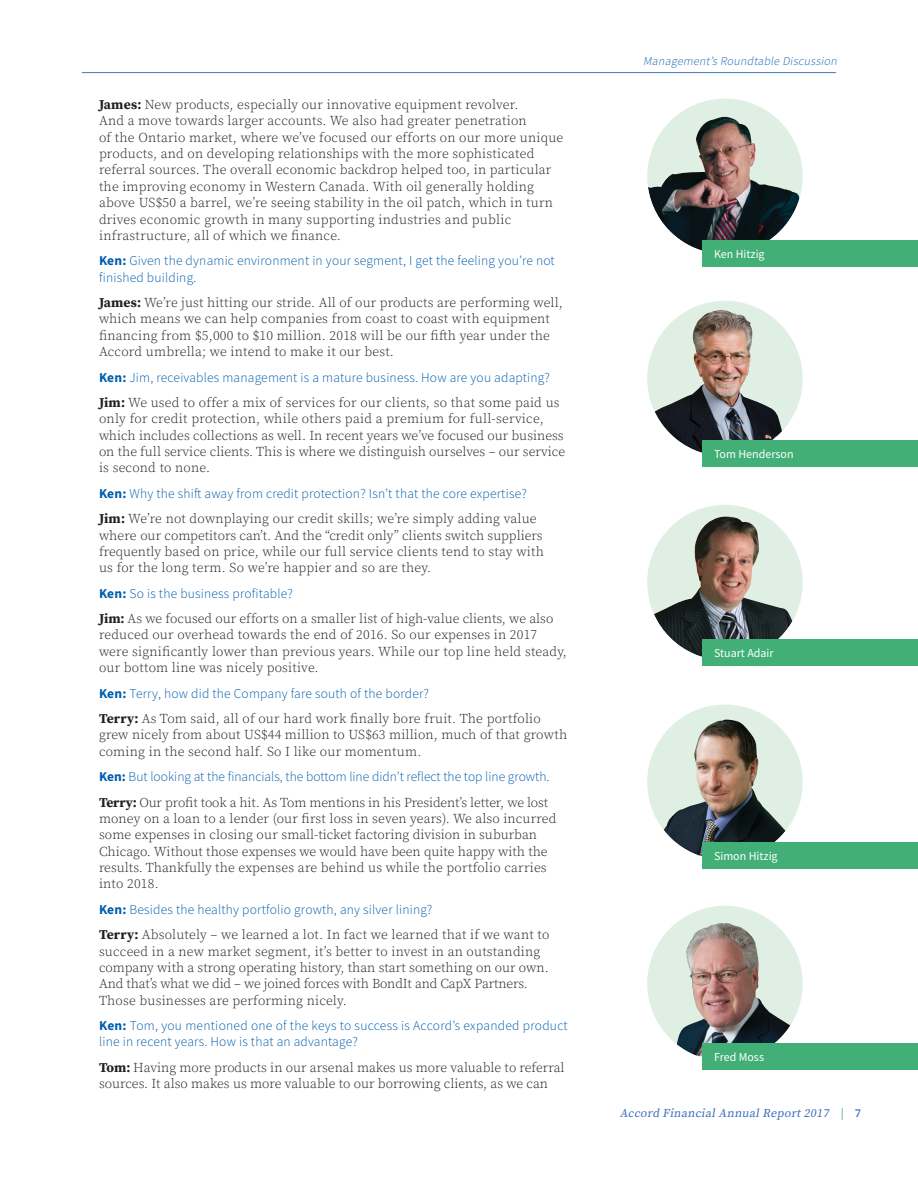
<style>
.page{position:relative;width:918px;height:1188px;background:#fff}
.page>*{position:absolute;margin:0;border:0;box-sizing:border-box;transform-origin:0 0}
.Body{font:300 13.5px/16.4px "Source Serif Pro";letter-spacing:.01em;color:#231f20}
.Body-2{font:300 13.5px/16.4px "Source Sans Pro";letter-spacing:.015em;color:#005dac}
.Right_Aligned_Captio{font:12px "Source Sans Pro";color:#fff}
.t1{font:italic 12px "Source Serif Pro";color:#3c72b8}
.Headline{font:italic 300 12px "Source Sans Pro";color:#1767b2}
.s1{font-weight:700}
.s2{font-weight:600;font-style:normal;color:#6dbc8d}
.s3{font-weight:600;font-style:normal}
</style>
<div class="page">
<hr style="left:82px;top:72px;width:754px;height:1px;background:#4a77bb">
<svg style="left:645px;top:96px;width:160px;height:161px;background:#e4f1e7"></svg>
<img style="left:648px;top:117px;width:151px;height:136px">
<div style="left:642px;top:94px;width:166px;height:165px;border:5px solid #fff;border-radius:50%"></div>
<div style="left:702px;top:240px;width:216px;height:27px;background:#41af76"></div>
<svg style="left:645px;top:298px;width:160px;height:161px;fill:#e0efe4"></svg>
<img style="left:655px;top:310px;width:127px;height:145px">
<div style="left:642px;top:296px;width:166px;height:165px;border:5px solid #fff;border-radius:50%"></div>
<div style="left:702px;top:440px;width:216px;height:27px;background:#41af76"></div>
<svg style="left:645px;top:502px;width:160px;height:161px;fill:#e0efe4"></svg>
<img style="left:654px;top:517px;width:138px;height:142px">
<div style="left:642px;top:500px;width:166px;height:165px;border:5px solid #fff;border-radius:50%"></div>
<div style="left:702px;top:639px;width:216px;height:27px;background:#41af76"></div>
<div style="left:645px;top:702px;width:160px;height:160px;background:#e0efe4;border-radius:50%"></div>
<img style="left:664px;top:720px;width:122px;height:137px">
<div style="left:642px;top:700px;width:166px;height:165px;border:5px solid #fff;border-radius:50%"></div>
<div style="left:702px;top:842px;width:216px;height:27px;background:#41af76"></div>
<div style="left:645px;top:903px;width:160px;height:161px;background:#e0efe4;border-radius:50%"></div>
<img style="left:677px;top:922px;width:113px;height:134px">
<div style="left:642px;top:901px;width:166px;height:165px;border:5px solid #fff;border-radius:50%"></div>
<div style="left:702px;top:1043px;width:216px;height:27px;background:#41af76"></div>
<p class="Body" style="left:99px;top:97px;width:466px"><span class="s1">James:</span> New products, especially our innovative equipment revolver.<br>And a move towards larger accounts. We also had greater penetration<br>of the Ontario market, where we’ve focused our efforts on our more unique products, and on developing relationships with the more sophisticated referral sources. The overall economic backdrop helped too, in particular the improving economy in Western Canada. With oil generally holding above US$50 a barrel, we’re seeing stability in the oil patch, which in turn drives economic growth in many supporting industries and public infrastructure, all of which we finance.</p>
<p class="Body-2" style="left:99px;top:253px;width:457px"><span class="s1">Ken:</span> Given the dynamic environment in your segment, I get the feeling you’re not finished building.</p>
<p class="Body" style="left:99px;top:295px;width:466px"><span class="s1">James:</span> We’re just hitting our stride. All of our products are performing well, which means we can help companies from coast to coast with equipment financing from $5,000 to $10 million. 2018 will be our fifth year under the Accord umbrella; we intend to make it our best.</p>
<p class="Body-2" style="left:99px;top:369px;width:452px"><span class="s1">Ken:</span> Jim, receivables management is a mature business. How are you adapting?</p>
<p class="Body" style="left:99px;top:395px;width:468px"><span class="s1">Jim:</span> We used to offer a mix of services for our clients, so that some paid us only for credit protection, while others paid a premium for full-service, which includes collections as well. In recent years we’ve focused our business on the full service clients. This is where we distinguish ourselves – our service is second to none.</p>
<p class="Body-2" style="left:99px;top:485px;width:429px"><span class="s1">Ken:</span> Why the shift away from credit protection? Isn’t that the core expertise?</p>
<p class="Body" style="left:99px;top:511px;width:446px"><span class="s1">Jim:</span> We’re not downplaying our credit skills; we’re simply adding value where our competitors can’t. And the “credit only” clients switch suppliers frequently based on price, while our full service clients tend to stay with us for the long term. So we’re happier and so are they.</p>
<p class="Body-2" style="left:99px;top:585px;width:195px"><span class="s1">Ken:</span> So is the business profitable?</p>
<p class="Body" style="left:99px;top:611px;width:470px"><span class="s1">Jim:</span> As we focused our efforts on a smaller list of high-value clients, we also reduced our overhead towards the end of 2016. So our expenses in 2017 were significantly lower than previous years. While our top line held steady, our bottom line was nicely positive.</p>
<p class="Body-2" style="left:99px;top:685px;width:332px"><span class="s1">Ken:</span> Terry, how did the Company fare south of the border?</p>
<p class="Body" style="left:99px;top:711px;width:470px"><span class="s1">Terry:</span> As Tom said, all of our hard work finally bore fruit. The portfolio grew nicely from about US$44 million to US$63 million, much of that growth coming in the second half. So I like our momentum.</p>
<p class="Body-2" style="left:99px;top:769px;width:452px"><span class="s1">Ken:</span> But looking at the financials, the bottom line didn’t reflect the top line growth.</p>
<p class="Body" style="left:99px;top:794px;width:459px"><span class="s1">Terry:</span> Our profit took a hit. As Tom mentions in his President’s letter, we lost money on a loan to a lender (our first loss in seven years). We also incurred some expenses in closing our small-ticket factoring division in suburban Chicago. Without those expenses we would have been quite happy with the results. Thankfully the expenses are behind us while the portfolio carries into 2018.</p>
<p class="Body-2" style="left:99px;top:901px;width:335px"><span class="s1">Ken:</span> Besides the healthy portfolio growth, any silver lining?</p>
<p class="Body" style="left:99px;top:927px;width:452px"><span class="s1">Terry:</span> Absolutely – we learned a lot. In fact we learned that if we want to succeed in a new market segment, it’s better to invest in an outstanding company with a strong operating history, than start something on our own.<br>And that’s what we did – we joined forces with BondIt and CapX Partners.<br>Those businesses are performing nicely.</p>
<p class="Body-2" style="left:99px;top:1017px;width:470px"><span class="s1">Ken:</span> Tom, you mentioned one of the keys to success is Accord’s expanded product line in recent years. How is that an advantage?</p>
<p class="Body" style="left:99px;top:1060px;width:467px"><span class="s1">Tom:</span> Having more products in our arsenal makes us more valuable to referral sources. It also makes us more valuable to our borrowing clients, as we can</p>
<p class="Headline" style="left:643px;top:54px;width:198px">Management’s Roundtable Discussion</p>
<p class="Right_Aligned_Captio" style="left:714px;top:247px;width:52px">Ken Hitzig</p>
<p class="Right_Aligned_Captio" style="left:714px;top:447px;width:81px">Tom Henderson</p>
<p class="Right_Aligned_Captio" style="left:714px;top:645px;width:61px">Stuart Adair</p>
<p class="Right_Aligned_Captio" style="left:714px;top:848px;width:65px">Simon Hitzig</p>
<p class="Right_Aligned_Captio" style="left:714px;top:1049px;width:52px">Fred Moss</p>
<p class="t1" style="left:620px;top:1106px;width:243px">Accord Financial Annual Report 2017 <span class="s2">|</span> <span class="s3">7</span></p>
</div>
